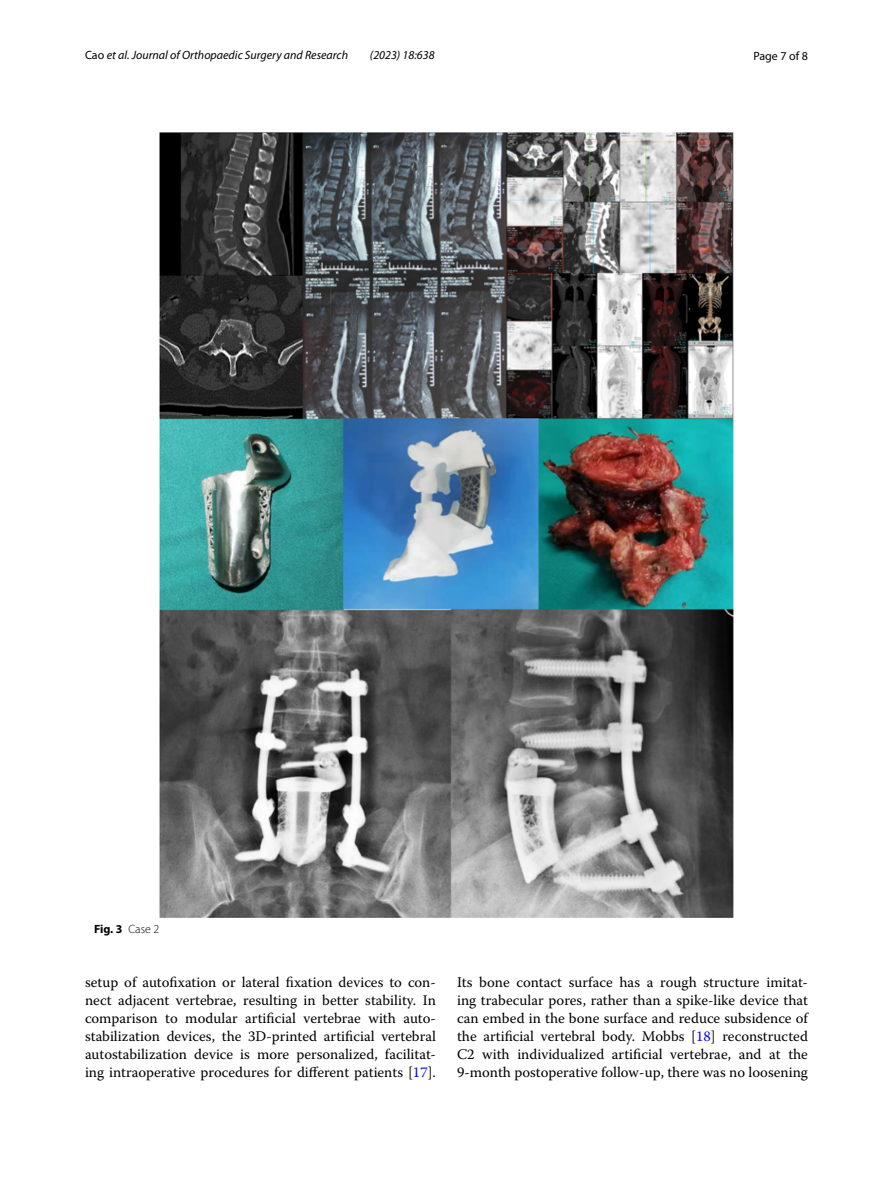
<style>
.page{position:relative;width:893px;height:1187px;background:#fff}
.page>*{position:absolute;margin:0;border:0;box-sizing:border-box;transform-origin:0 0}
.t1{font:14.7px/18px "Warnock Pro";color:#000;text-align:justify}
.t2{font:italic 12px "Myriad Pro";color:#000}
.t3{font:700 12px "Myriad Pro";color:#000}
.t4{font:12px "Myriad Pro";color:#000}
.s1{font-style:normal}
.s2{font-weight:300}
.s3{color:#00f}
</style>
<div class="page">
<img style="left:160px;top:133px;width:573px;height:784px">
<p class="t2" style="left:85px;top:48px;width:265px"><span class="s1">Cao</span> et al. Journal of Orthopaedic Surgery and Research</p>
<p class="t2" style="left:370px;top:48px;width:66px">(2023) 18:638</p>
<p class="t4" style="left:753px;top:48px;width:56px">Page 7 of 8</p>
<p class="t3" style="left:94px;top:921px;width:67px">Fig. 3 <span class="s2">Case 2</span></p>
<p class="t1" style="left:85px;top:972px;width:352px">setup of autofixation or lateral fixation devices to con&shy;nect adjacent vertebrae, resulting in better stability. In comparison to modular artificial vertebrae with auto&shy;stabilization devices, the 3D-printed artificial vertebral autostabilization device is more personalized, facilitat&shy;ing intraoperative procedures for different patients [<span class="s3">17</span>].</p>
<p class="t1" style="left:457px;top:972px;width:352px">Its bone contact surface has a rough structure imitat&shy;ing trabecular pores, rather than a spike-like device that can embed in the bone surface and reduce subsidence of the artificial vertebral body. Mobbs [<span class="s3">18</span>] reconstructed C2 with individualized artificial vertebrae, and at the 9-month postoperative follow-up, there was no loosening</p>
</div>
